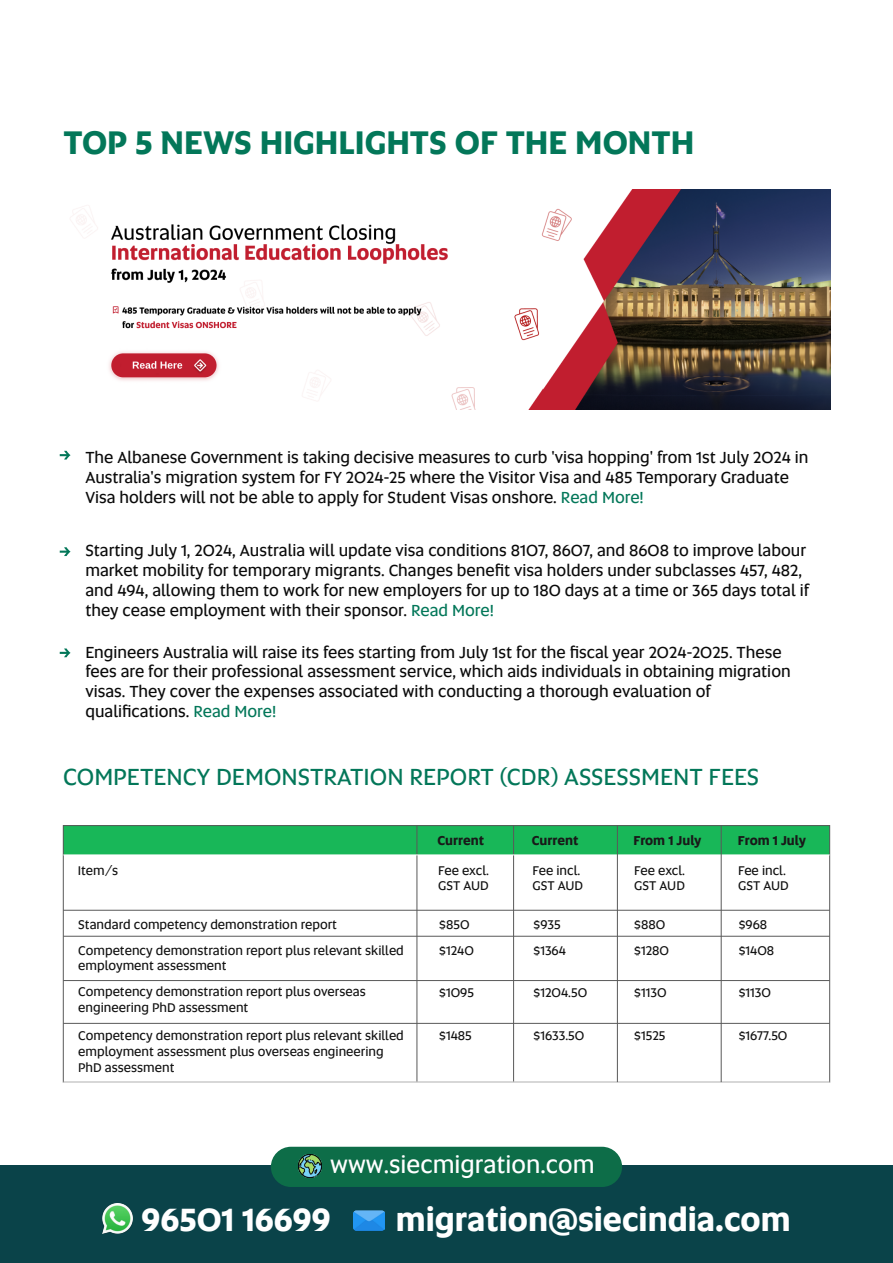
<style>
.page{position:relative;width:893px;height:1263px;background:#fff}
.page>*{position:absolute;margin:0;border:0;box-sizing:border-box;transform-origin:0 0}
.t1{font:700 33px "Altis Uni SA";color:#037759}
.t2{font:700 32.55px "Altis Uni SA";color:#fff}
.t3{font:24.6px "Altis Uni SA";color:#fff}
.t4{font:24px "Altis Uni SA";color:#037759}
.t5{font:16.5px/19.8px "Altis Uni SA";color:#0a0a0a}
.t6{font:13.05px/26px "Altis Uni SA";color:#111}
.t7{font:700 13.05px "Altis Uni SA";color:#191919}
.s1{color:#037759}
</style>
<div class="page">
<div style="left:0;top:1166px;width:893px;height:97px;background:#0a4349"></div>
<img style="left:354px;top:1210px;width:30px;height:21px">
<img style="left:102px;top:1204px;width:30px;height:29px">
<div style="left:271px;top:1147px;width:351px;height:40px;background:#0d6d48;border-radius:20px"></div>
<img style="left:298px;top:1155px;width:23px;height:23px">
<svg style="left:60px;top:547px;width:11px;height:9px"></svg>
<svg style="left:60px;top:648px;width:11px;height:9px"></svg>
<svg style="left:60px;top:451px;width:11px;height:8px"></svg>
<img style="left:73px;top:189px;width:757px;height:220px">
<div style="left:63px;top:825px;width:767px;height:30px;background:#18b758"></div>
<div style="left:63px;top:825px;width:767px;height:257px;border:1px solid #595959"></div>
<hr style="left:513px;top:825px;width:1px;height:257px;background:#595959">
<hr style="left:417px;top:825px;width:1px;height:257px;background:#595959">
<hr style="left:63px;top:855px;width:767px;height:1px;background:#fff">
<hr style="left:63px;top:910px;width:767px;height:1px;background:#595959">
<hr style="left:63px;top:936px;width:767px;height:1px;background:#595959">
<hr style="left:63px;top:980px;width:767px;height:1px;background:#595959">
<hr style="left:63px;top:1023px;width:767px;height:1px;background:#595959">
<hr style="left:617px;top:825px;width:1px;height:257px;background:#595959">
<hr style="left:721px;top:825px;width:1px;height:257px;background:#595959">
<svg style="left:110px;top:349px;width:115px;height:30px;fill:#c11e2f"></svg>
<h1 class="t1" style="left:63px;top:118px;width:632px">TOP 5 NEWS HIGHLIGHTS OF THE MONTH</h1>
<p class="t5" style="left:85px;top:447px;width:725px">The Albanese Government is taking decisive measures to curb 'visa hopping' from 1st July 2024 in<br>Australia's migration system for FY 2024-25 where the Visitor Visa and 485 Temporary Graduate<br>Visa holders will not be able to apply for Student Visas onshore. <span class="s1">Read More!</span></p>
<p class="t5" style="left:85px;top:540px;width:725px">Starting July 1, 2024, Australia will update visa conditions 8107, 8607, and 8608 to improve labour market mobility for temporary migrants. Changes benefit visa holders under subclasses 457, 482, and 494, allowing them to work for new employers for up to 180 days at a time or 365 days total if they cease employment with their sponsor. <span class="s1">Read More!</span></p>
<p class="t5" style="left:85px;top:641px;width:707px">Engineers Australia will raise its fees starting from July 1st for the fiscal year 2024-2025. These fees are for their professional assessment service, which aids individuals in obtaining migration visas. They cover the expenses associated with conducting a thorough evaluation of qualifications. <span class="s1">Read More!</span></p>
<h3 class="t4" style="left:63px;top:760px;width:698px">COMPETENCY DEMONSTRATION REPORT (CDR) ASSESSMENT FEES</h3>
<p class="t7" style="left:437px;top:830px;width:48px">Current</p>
<p class="t6" style="left:78px;top:857px;width:42px">Item/s</p>
<p class="t6" style="left:438px;top:862px;width:52px;line-height:15.6px">Fee excl.<br>GST AUD</p>
<p class="t6" style="left:78px;top:911px;width:327px">Standard competency demonstration report<br>Competency demonstration report plus relevant skilled</p>
<p class="t6" style="left:78px;top:952px;width:289px">employment assessment<br>Competency demonstration report plus overseas</p>
<p class="t6" style="left:78px;top:993px;width:327px;line-height:28.5px">engineering PhD assessment<br>Competency demonstration report plus relevant skilled</p>
<p class="t6" style="left:78px;top:1043px;width:307px;line-height:15.6px">employment assessment plus overseas engineering<br>PhD assessment</p>
<p class="t6" style="left:439px;top:911px;width:36px">$850 $1240</p>
<p class="t6" style="left:439px;top:979px;width:36px">$1095</p>
<p class="t6" style="left:439px;top:1022px;width:34px">$1485</p>
<p class="t7" style="left:532px;top:830px;width:48px">Current</p>
<p class="t7" style="left:633px;top:830px;width:70px">From 1 July</p>
<p class="t7" style="left:738px;top:830px;width:70px">From 1 July</p>
<p class="t6" style="left:533px;top:862px;width:52px;line-height:15.6px">Fee incl.<br>GST AUD</p>
<p class="t6" style="left:634px;top:862px;width:52px;line-height:15.6px">Fee excl.<br>GST AUD</p>
<p class="t6" style="left:738px;top:862px;width:52px;line-height:15.6px">Fee incl.<br>GST AUD</p>
<p class="t6" style="left:534px;top:911px;width:34px">$935 $1364</p>
<p class="t6" style="left:534px;top:979px;width:55px">$1204.50</p>
<p class="t6" style="left:534px;top:1022px;width:52px">$1633.50</p>
<p class="t6" style="left:634px;top:911px;width:36px">$880 $1280</p>
<p class="t6" style="left:634px;top:979px;width:34px">$1130</p>
<p class="t6" style="left:634px;top:1022px;width:33px">$1525</p>
<p class="t6" style="left:739px;top:911px;width:37px">$968 $1408</p>
<p class="t6" style="left:739px;top:979px;width:34px">$1130</p>
<p class="t6" style="left:739px;top:1022px;width:50px">$1677.50</p>
<h3 class="t3" style="left:330px;top:1146px;width:266px">www.siecmigration.com</h3>
<h2 class="t2" style="left:141px;top:1195px;width:191px">96501 16699</h2>
<h2 class="t2" style="left:396px;top:1195px;width:396px">migration@siecindia.com</h2>
</div>
